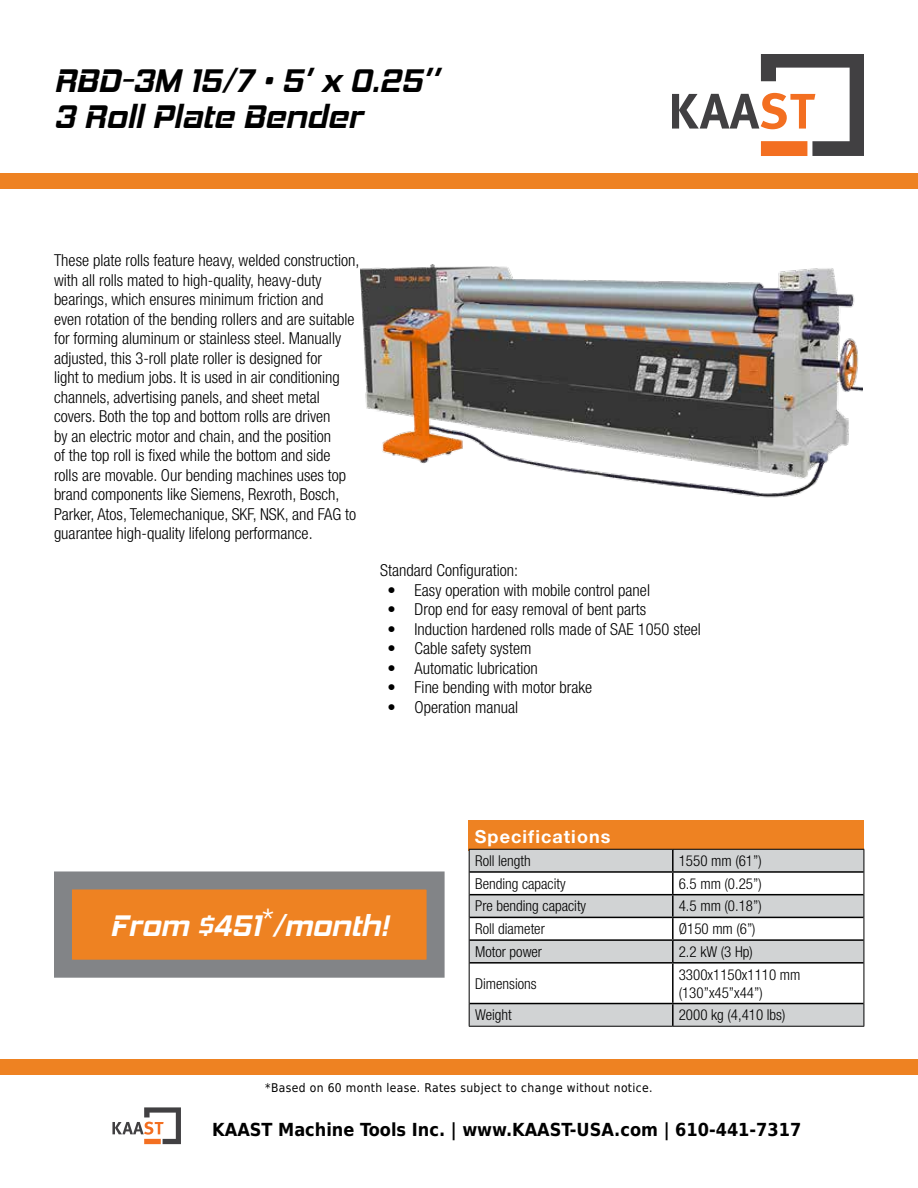
<style>
.page{position:relative;width:918px;height:1188px;background:#fff}
.page>*{position:absolute;margin:0;border:0;box-sizing:border-box;transform-origin:0 0}
.t1{font:italic 700 33px/36px "Hemi Head Rg";color:#000}
.t2{font:italic 700 30px "Hemi Head Rg";color:#fff}
.t3{font:700 18px "DejaVu Sans Condensed";color:#000}
.t4{font:700 18px "Helvetica Neue LT Pro";letter-spacing:.06em;color:#fff}
.t5{font:300 condensed 16.5px/19.5px "Helvetica Neue LT Pro";color:#000}
.t6{font:300 condensed 15px/18px "Helvetica Neue LT Pro";color:#000}
.t7{font:12px "DejaVu Sans Condensed";letter-spacing:.03em;color:#000}
</style>
<div class="page">
<img style="left:361px;top:264px;width:502px;height:234px">
<svg style="left:672px;top:54px;width:192px;height:102px"></svg>
<div style="left:0;top:173px;width:918px;height:15px;background:#ee8222"></div>
<div style="left:0;top:1060px;width:918px;height:15px;background:#ee8222"></div>
<svg style="left:112px;top:1107px;width:69px;height:37px"></svg>
<div style="left:468px;top:820px;width:396px;height:30px;background:#ee8222"></div>
<svg style="left:470px;top:850px;width:394px;height:176px;fill:#d1d3d4"></svg>
<hr style="left:469px;top:849px;width:204px;height:1px;background:#000">
<hr style="left:673px;top:849px;width:191px;height:1px;background:#000">
<svg style="left:469px;top:850px;width:1px;height:113px"></svg>
<svg style="left:864px;top:850px;width:1px;height:113px"></svg>
<hr style="left:469px;top:963px;width:1px;height:41px;background:#000">
<hr style="left:864px;top:963px;width:1px;height:41px;background:#000">
<svg style="left:469px;top:1004px;width:1px;height:22px"></svg>
<svg style="left:864px;top:1004px;width:1px;height:22px"></svg>
<hr style="left:469px;top:1026px;width:204px;height:1px;background:#000">
<hr style="left:673px;top:1026px;width:191px;height:1px;background:#000">
<hr style="left:672px;top:850px;width:2px;height:21px;background:#000">
<hr style="left:470px;top:871px;width:203px;height:2px;background:#000">
<hr style="left:673px;top:871px;width:191px;height:2px;background:#000">
<hr style="left:672px;top:873px;width:2px;height:21px;background:#000">
<hr style="left:470px;top:894px;width:203px;height:1px;background:#000">
<hr style="left:673px;top:894px;width:191px;height:1px;background:#000">
<hr style="left:672px;top:895px;width:2px;height:22px;background:#000">
<hr style="left:470px;top:917px;width:203px;height:1px;background:#000">
<hr style="left:673px;top:917px;width:191px;height:1px;background:#000">
<hr style="left:672px;top:918px;width:2px;height:21px;background:#000">
<hr style="left:470px;top:939px;width:203px;height:2px;background:#000">
<hr style="left:673px;top:939px;width:191px;height:2px;background:#000">
<hr style="left:672px;top:941px;width:2px;height:21px;background:#000">
<hr style="left:470px;top:962px;width:203px;height:2px;background:#000">
<hr style="left:673px;top:962px;width:191px;height:2px;background:#000">
<hr style="left:672px;top:964px;width:2px;height:39px;background:#000">
<hr style="left:470px;top:1003px;width:203px;height:1px;background:#000">
<hr style="left:673px;top:1003px;width:191px;height:1px;background:#000">
<hr style="left:672px;top:1004px;width:2px;height:22px;background:#000">
<div style="left:54px;top:871px;width:391px;height:107px;background:#ee8222;border:18px solid #828487"></div>
<h1 class="t1" style="left:54px;top:63px;width:387px">RBD-3M 15/7 • 5’ x 0.25”<br>3 Roll Plate Bender</h1>
<p class="t5" style="left:54px;top:250px;width:307px">These plate rolls feature heavy, welded construction, with all rolls mated to high-quality, heavy-duty bearings, which ensures minimum friction and<br>even rotation of the bending rollers and are suitable for forming aluminum or stainless steel. Manually adjusted, this 3-roll plate roller is designed for<br>light to medium jobs. It is used in air conditioning channels, advertising panels, and sheet metal covers. Both the top and bottom rolls are driven<br>by an electric motor and chain, and the position<br>of the top roll is fixed while the bottom and side<br>rolls are movable. Our bending machines uses top brand components like Siemens, Rexroth, Bosch, Parker, Atos, Telemechanique, SKF, NSK, and FAG to guarantee high-quality lifelong performance.</p>
<p class="t5" style="left:380px;top:560px;width:140px">Standard Configuration:</p>
<p class="t5" style="left:388px;top:580px;width:264px">• Easy operation with mobile control panel</p>
<p class="t5" style="left:388px;top:599px;width:260px">• Drop end for easy removal of bent parts</p>
<p class="t5" style="left:388px;top:619px;width:315px">• Induction hardened rolls made of SAE 1050 steel</p>
<p class="t5" style="left:388px;top:638px;width:145px">• Cable safety system</p>
<p class="t5" style="left:388px;top:658px;width:152px">• Automatic lubrication</p>
<p class="t5" style="left:388px;top:677px;width:206px">• Fine bending with motor brake</p>
<p class="t5" style="left:388px;top:697px;width:132px">• Operation manual</p>
<h2 class="t2" style="left:110px;top:907px;width:279px">From $451<sup>*</sup>/month!</h2>
<p class="t4" style="left:475px;top:825px;width:137px">Specifications</p>
<p class="t6" style="left:475px;top:852px;width:57px">Roll length</p>
<p class="t6" style="left:679px;top:852px;width:84px">1550 mm (61”)</p>
<p class="t6" style="left:475px;top:874px;width:92px">Bending capacity</p>
<p class="t6" style="left:679px;top:874px;width:84px">6.5 mm (0.25”)</p>
<p class="t6" style="left:475px;top:897px;width:113px">Pre bending capacity</p>
<p class="t6" style="left:679px;top:897px;width:84px">4.5 mm (0.18”)</p>
<p class="t6" style="left:475px;top:920px;width:71px">Roll diameter</p>
<p class="t6" style="left:679px;top:920px;width:78px">Ø150 mm (6”)</p>
<p class="t6" style="left:475px;top:942px;width:68px">Motor power</p>
<p class="t6" style="left:679px;top:942px;width:76px">2.2 kW (3 Hp)</p>
<p class="t6" style="left:475px;top:974px;width:63px">Dimensions</p>
<p class="t6" style="left:679px;top:965px;width:123px">3300x1150x1110 mm (130”x45”x44”)</p>
<p class="t6" style="left:475px;top:1006px;width:38px">Weight</p>
<p class="t6" style="left:679px;top:1006px;width:108px">2000 kg (4,410 lbs)</p>
<p class="t7" style="left:265px;top:1077px;width:389px">*Based on 60 month lease. Rates subject to change without notice.</p>
<p class="t3" style="left:212px;top:1114px;width:591px">KAAST Machine Tools Inc. | www.KAAST-USA.com | 610-441-7317</p>
</div>
